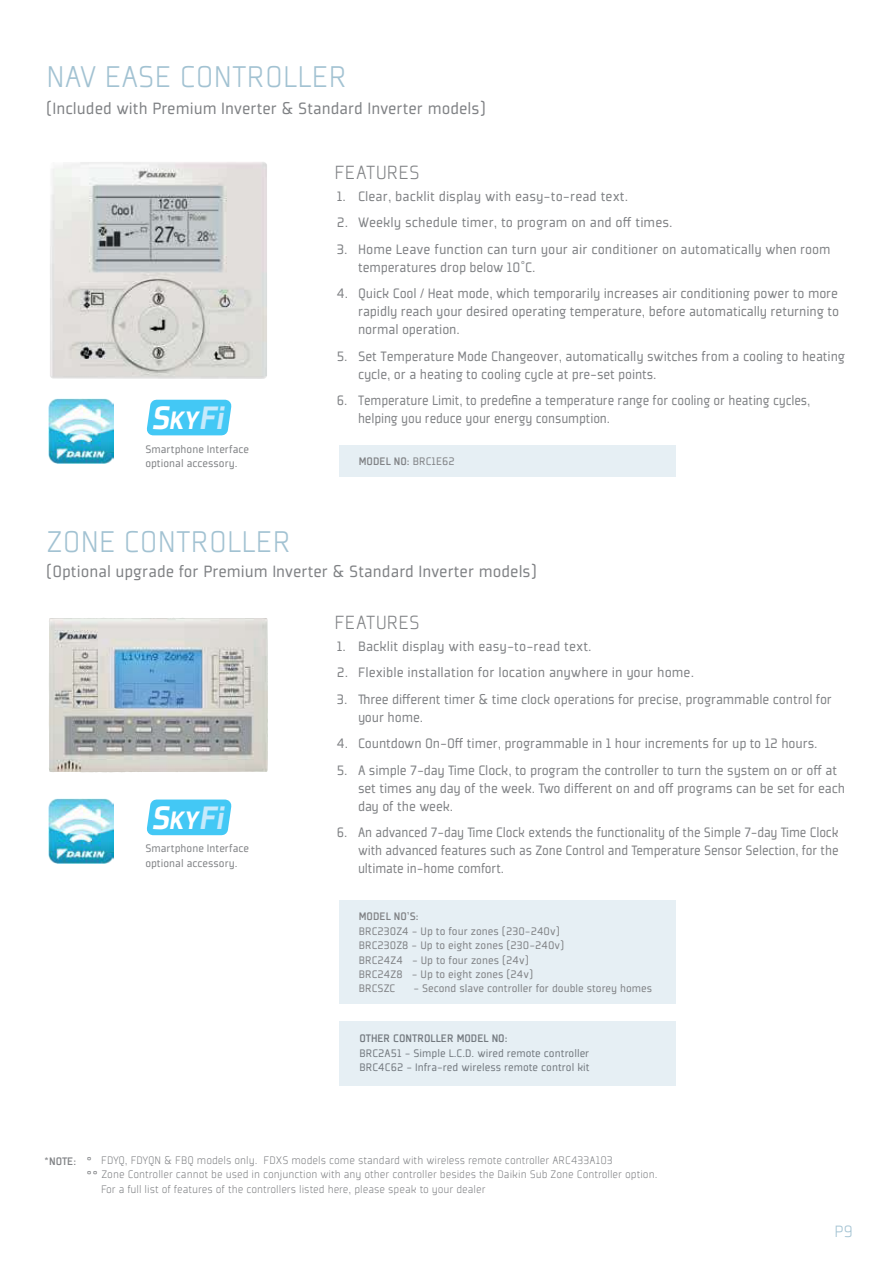
<style>
.page{position:relative;width:893px;height:1263px;background:#fff}
.page>*{position:absolute;margin:0;border:0;box-sizing:border-box;transform-origin:0 0}
.t1{font:300 33px "Plexes Pro";letter-spacing:.005em;color:#a2c2d2}
.t2{font:italic 900 27.75px "Plexes Pro";color:#fff}
.t3{font:300 21px "Plexes Pro";color:#808285}
.t4{font:18px "Plexes Pro";color:#808285}
.t5{font:300 18px "Plexes Pro";color:#a2c2d2}
.t6{font:15px/18px "Plexes Pro";letter-spacing:-.01em;color:#808285}
.t7{font:15px/18px "Plexes Pro";letter-spacing:-.01em;color:#808285;text-align:justify;scale:.94 1}
.t8{font:12px/14.4px "Plexes Pro";color:#808285}
.t9{font:300 12px "Plexes Pro";color:#808285}
.t10{font:500 12px "Plexes Pro";color:#808285}
.s1{font-size:35.7px}
.s2{font-size:35.7px;color:#c7eafb}
.s3{font-size:34.35px;color:#c7eafb}
.s4{font-weight:400}
.s5{font-weight:400;font-size:18px}
</style>
<div class="page">
<img style="left:50px;top:162px;width:217px;height:217px">
<img style="left:49px;top:618px;width:200px;height:154px">
<img style="left:49px;top:399px;width:64px;height:64px">
<img style="left:49px;top:799px;width:64px;height:64px">
<svg style="left:146px;top:399px;width:86px;height:37px;background:#55cdf5"></svg>
<svg style="left:146px;top:799px;width:86px;height:37px;background:#55cdf5"></svg>
<div style="left:339px;top:445px;width:336px;height:32px;background:#e6eff4"></div>
<div style="left:339px;top:900px;width:336px;height:104px;background:#e6eff4"></div>
<div style="left:339px;top:1021px;width:336px;height:64px;background:#e6eff4"></div>
<h1 class="t1" style="left:47px;top:62px;width:302px">NAV EASE CONTROLLER</h1>
<p class="t4" style="left:46px;top:100px;width:441px">(Included with Premium Inverter &amp; Standard Inverter models)</p>
<h2 class="t2" style="left:151px;top:403px;width:77px"><span class="s1">S</span>KY<span class="s2">F</span><span class="s3">i</span></h2>
<p class="t8" style="left:145px;top:442px;width:105px">Smartphone Interface optional accessory.</p>
<h1 class="t1" style="left:47px;top:528px;width:246px">ZONE CONTROLLER</h1>
<h3 class="t3" style="left:335px;top:163px;width:87px">FEATURES</h3>
<p class="t6" style="left:337px;top:187px;width:293px">1. Clear, backlit display with easy-to-read text.</p>
<p class="t6" style="left:337px;top:214px;width:337px">2. Weekly schedule timer, to program on and off times.</p>
<p class="t6" style="left:358px;top:240px;width:474px;text-indent:-21px">3. Home Leave function can turn your air conditioner on automatically when room temperatures drop below 10˚C.</p>
<p class="t6" style="left:358px;top:285px;width:483px;text-align:justify;text-indent:-21px">4. Quick Cool / Heat mode, which temporarily increases air conditioning power to more rapidly reach your desired operating temperature, before automatically returning to normal operation.</p>
<p class="t6" style="left:358px;top:347px;width:489px;text-indent:-21px">5. Set Temperature Mode Changeover, automatically switches from a cooling to heating cycle, or a heating to cooling cycle at pre-set points.</p>
<p class="t7" style="left:358px;top:392px;width:483px;text-indent:-21px">6. Temperature Limit, to predefine a temperature range for cooling or heating cycles, helping you reduce your energy consumption.</p>
<p class="t10" style="left:359px;top:456px;width:98px">MODEL NO: <span class="s4">BRC1E62</span></p>
<p class="t4" style="left:46px;top:563px;width:492px">(Optional upgrade for Premium Inverter &amp; Standard Inverter models)</p>
<h2 class="t2" style="left:151px;top:803px;width:77px"><span class="s1">S</span>KY<span class="s2">F</span><span class="s3">i</span></h2>
<p class="t8" style="left:145px;top:842px;width:105px">Smartphone Interface optional accessory.</p>
<h3 class="t3" style="left:335px;top:613px;width:87px">FEATURES</h3>
<p class="t6" style="left:337px;top:637px;width:256px">1. Backlit display with easy-to-read text.</p>
<p class="t6" style="left:337px;top:664px;width:359px">2. Flexible installation for location anywhere in your home.</p>
<p class="t6" style="left:358px;top:690px;width:476px;text-indent:-21px">3. Three different timer &amp; time clock operations for precise, programmable control for your home.</p>
<p class="t6" style="left:337px;top:735px;width:482px">4. Countdown On-Off timer, programmable in 1 hour increments for up to 12 hours.</p>
<p class="t6" style="left:358px;top:761px;width:488px;text-indent:-21px">5. A simple 7-day Time Clock, to program the controller to turn the system on or off at set times any day of the week. Two different on and off programs can be set for each day of the week.</p>
<p class="t7" style="left:358px;top:824px;width:513px;text-indent:-21px">6. An advanced 7-day Time Clock extends the functionality of the Simple 7-day Time Clock with advanced features such as Zone Control and Temperature Sensor Selection, for the ultimate in-home comfort.</p>
<p class="t10" style="left:359px;top:912px;width:61px">MODEL NO'S:</p>
<p class="t8" style="left:359px;top:924px;width:207px">BRC230Z4 - Up to four zones (230-240v)<br>BRC230Z8 - Up to eight zones (230-240v)<br>BRC24Z4 - Up to four zones (24v)<br>BRC24Z8 - Up to eight zones (24v)<br>BRCSZC</p>
<p class="t8" style="left:413px;top:981px;width:240px">- Second slave controller for double storey homes</p>
<p class="t10" style="left:359px;top:1034px;width:150px">OTHER CONTROLLER MODEL NO:</p>
<p class="t8" style="left:359px;top:1046px;width:232px">BRC2A51 - Simple L.C.D. wired remote controller<br>BRC4C62 - Infra-red wireless remote control kit</p>
<p class="t10" style="left:44px;top:1156px;width:33px">*NOTE:</p>
<p class="t4" style="left:86px;top:1156px;width:8px">˚</p>
<p class="t9" style="left:101px;top:1155px;width:513px">FDYQ, FDYQN &amp; FBQ models only. FDXS models come standard with wireless remote controller ARC433A103</p>
<p class="t9" style="left:86px;top:1169px;width:573px"><span class="s5">˚˚</span> Zone Controller cannot be used in conjunction with any other controller besides the Daikin Sub Zone Controller option.</p>
<p class="t9" style="left:101px;top:1184px;width:386px">For a full list of features of the controllers listed here, please speak to your dealer</p>
<p class="t5" style="left:834px;top:1223px;width:20px">P9</p>
</div>
